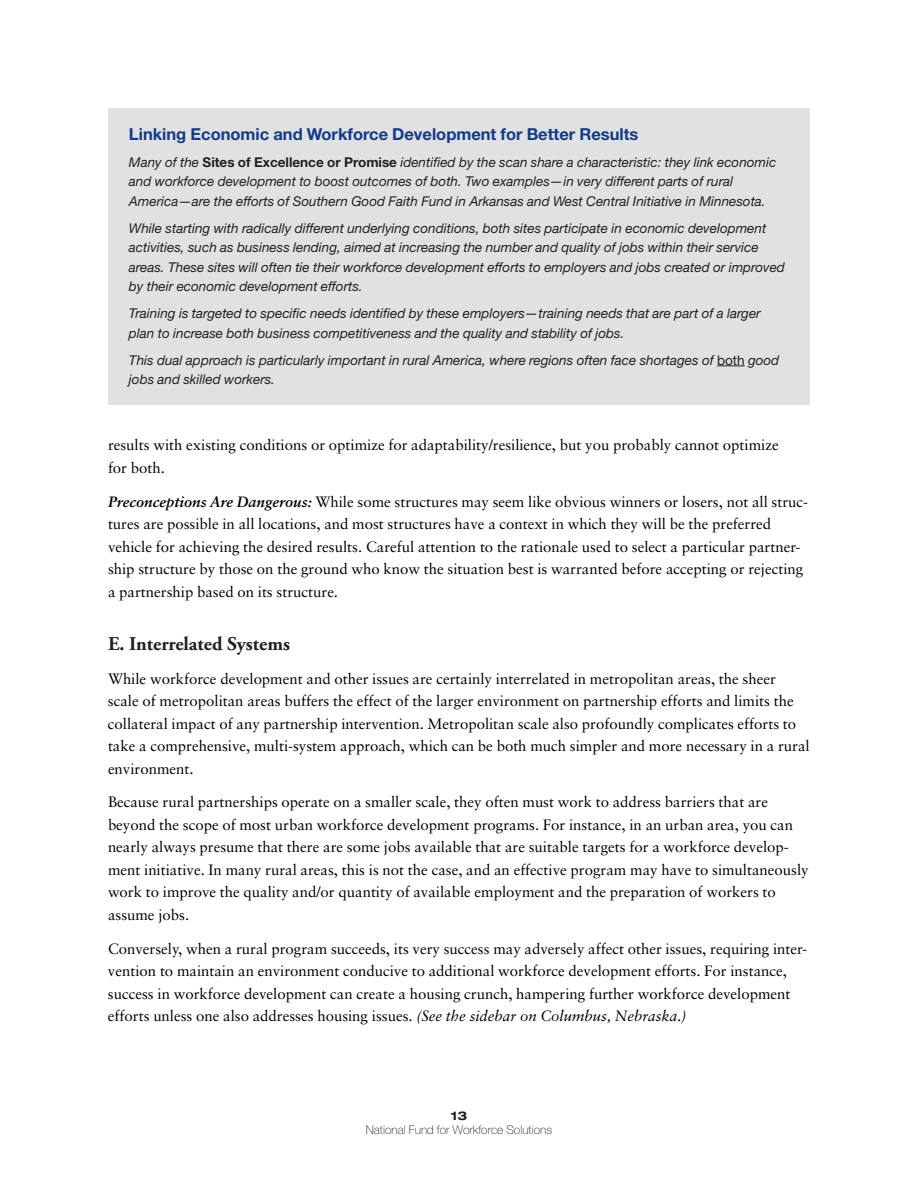
<style>
.page{position:relative;width:918px;height:1188px;background:#fff}
.page>*{position:absolute;margin:0;border:0;box-sizing:border-box;transform-origin:0 0}
.t1{font:700 19.5px "Adobe Garamond";color:#231f20}
.t2{font:700 16.5px "Helvetica Neue";color:#143a85}
.t3{font:15px/22.5px "Sabon";color:#000}
.t4{font:italic 13.5px/19.5px "Helvetica Neue";color:#231f20}
.t5{font:100 12px "Helvetica Neue";color:#231f20}
.t6{font:700 expanded 12px "Helvetica Neue";color:#231f20}
.s1{font-weight:700;font-style:normal}
.s2{font-style:normal}
.s3{font-weight:700;font-style:italic}
.s4{font-style:italic}
</style>
<div class="page">
<div style="left:108px;top:108px;width:702px;height:296px;background:#e0e1e3"></div>
<svg style="left:717px;top:366px;width:28px;height:1px"></svg>
<p class="t2" style="left:129px;top:123px;width:511px">Linking Economic and Workforce Development for Better Results</p>
<p class="t4" style="left:129px;top:152px;width:649px">Many of the <span class="s1">Sites of Excellence or Promise</span> identified by the scan share a characteristic: they link economic and workforce development to boost outcomes of both. Two examples—in very different parts of rural<br>America—are the efforts of Southern Good Faith Fund in Arkansas and West Central Initiative in Minnesota.</p>
<p class="t4" style="left:129px;top:218px;width:658px">While starting with radically different underlying conditions, both sites participate in economic development activities, such as business lending, aimed at increasing the number and quality of jobs within their service areas. These sites will often tie their workforce development efforts to employers and jobs created or improved by their economic development efforts.</p>
<p class="t4" style="left:129px;top:303px;width:633px">Training is targeted to specific needs identified by these employers—training needs that are part of a larger plan to increase both business competitiveness and the quality and stability of jobs.</p>
<p class="t4" style="left:129px;top:350px;width:652px">This dual approach is particularly important in rural America, where regions often face shortages of <span class="s2">both</span> good jobs and skilled workers.</p>
<p class="t3" style="left:108px;top:435px;width:672px">results with existing conditions or optimize for adaptability/resilience, but you probably cannot optimize for both.</p>
<p class="t3" style="left:108px;top:491px;width:702px"><span class="s3">Preconceptions Are Dangerous:</span> While some structures may seem like obvious winners or losers, not all struc&shy;tures are possible in all locations, and most structures have a context in which they will be the preferred vehicle for achieving the desired results. Careful attention to the rationale used to select a particular partner&shy;ship structure by those on the ground who know the situation best is warranted before accepting or rejecting a partnership based on its structure.</p>
<h1 class="t1" style="left:108px;top:636px;width:184px">E. Interrelated Systems</h1>
<p class="t3" style="left:108px;top:668px;width:703px">While workforce development and other issues are certainly interrelated in metropolitan areas, the sheer scale of metropolitan areas buffers the effect of the larger environment on partnership efforts and limits the collateral impact of any partnership intervention. Metropolitan scale also profoundly complicates efforts to take a comprehensive, multi-system approach, which can be both much simpler and more necessary in a rural environment.</p>
<p class="t3" style="left:108px;top:792px;width:702px">Because rural partnerships operate on a smaller scale, they often must work to address barriers that are beyond the scope of most urban workforce development programs. For instance, in an urban area, you can nearly always presume that there are some jobs available that are suitable targets for a workforce develop&shy;ment initiative. In many rural areas, this is not the case, and an effective program may have to simultaneously work to improve the quality and/or quantity of available employment and the preparation of workers to assume jobs.</p>
<p class="t3" style="left:108px;top:938px;width:701px">Conversely, when a rural program succeeds, its very success may adversely affect other issues, requiring inter&shy;vention to maintain an environment conducive to additional workforce development efforts. For instance, success in workforce development can create a housing crunch, hampering further workforce development efforts unless one also addresses housing issues. <span class="s4">(See the sidebar on Columbus, Nebraska.)</span></p>
<p class="t6" style="left:451px;top:1112px;width:18px">13</p>
<p class="t5" style="left:366px;top:1126px;width:188px">National Fund for Workforce Solutions</p>
</div>
